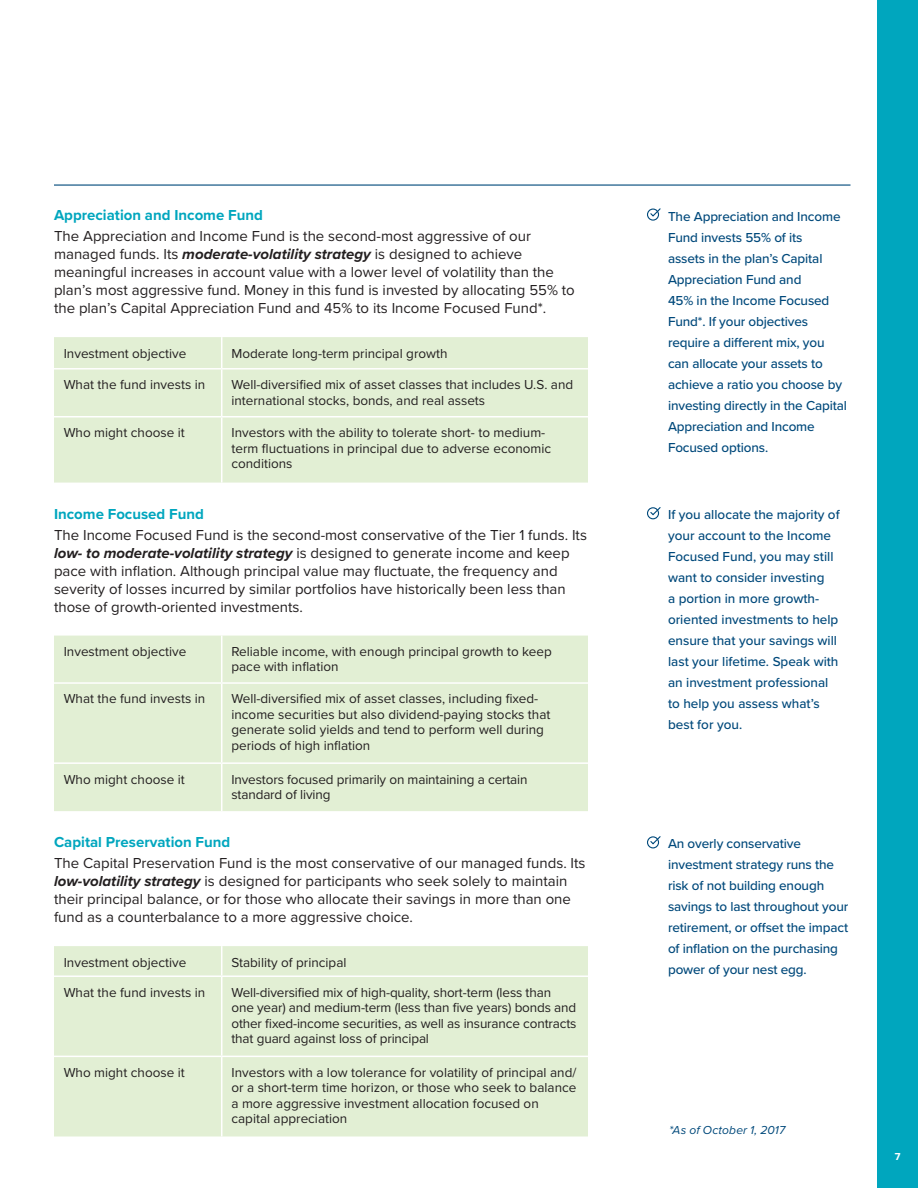
<style>
.page{position:relative;width:918px;height:1188px;background:#fff}
.page>*{position:absolute;margin:0;border:0;box-sizing:border-box;transform-origin:0 0}
.Text_10_12{font:15px/18px "Proxima Nova";color:#231f20}
.Head_3_New{font:700 15px "Proxima Nova";color:#00a6be}
.Table_Text_New{font:13.5px/15.6px "Proxima Nova";color:#231f20}
.GTK_Text_New{font:500 13.5px/21px "Proxima Nova";letter-spacing:-.01em;color:#00497b}
.Footnote_8pt{font:italic 12px "Proxima Nova";letter-spacing:.01em;color:#00497b}
.Page__s{font:700 10.5px "Proxima Nova";color:#fff}
.s1{font-weight:700;font-style:italic}
</style>
<div class="page">
<div style="left:54px;top:337px;width:534px;height:146px;background:#e2efd4"></div>
<hr style="left:221px;top:337px;width:1px;height:31px;background:#fff">
<hr style="left:54px;top:368px;width:168px;height:2px;background:#fff">
<hr style="left:222px;top:368px;width:366px;height:2px;background:#fff">
<hr style="left:221px;top:370px;width:1px;height:46px;background:#fff">
<hr style="left:54px;top:416px;width:168px;height:2px;background:#fff">
<hr style="left:222px;top:416px;width:366px;height:2px;background:#fff">
<hr style="left:221px;top:418px;width:1px;height:65px;background:#fff">
<div style="left:54px;top:636px;width:534px;height:175px;background:#e2efd4"></div>
<hr style="left:221px;top:636px;width:1px;height:46px;background:#fff">
<hr style="left:54px;top:682px;width:168px;height:2px;background:#fff">
<hr style="left:222px;top:682px;width:366px;height:2px;background:#fff">
<hr style="left:221px;top:684px;width:1px;height:78px;background:#fff">
<hr style="left:54px;top:762px;width:168px;height:2px;background:#fff">
<hr style="left:222px;top:762px;width:366px;height:2px;background:#fff">
<hr style="left:221px;top:764px;width:1px;height:47px;background:#fff">
<div style="left:54px;top:946px;width:534px;height:190px;background:#e2efd4"></div>
<svg style="left:221px;top:946px;width:1px;height:29px"></svg>
<hr style="left:54px;top:975px;width:168px;height:2px;background:#fff">
<hr style="left:222px;top:975px;width:366px;height:2px;background:#fff">
<hr style="left:221px;top:977px;width:1px;height:79px;background:#fff">
<hr style="left:54px;top:1056px;width:168px;height:1px;background:#fff">
<hr style="left:222px;top:1056px;width:366px;height:1px;background:#fff">
<hr style="left:221px;top:1057px;width:1px;height:79px;background:#fff">
<hr style="left:54px;top:184px;width:796px;height:2px;background:#00497b">
<div style="left:647px;top:209px;width:12px;height:12px;border:1px solid #00497b;border-radius:50%"></div>
<svg style="left:649px;top:208px;width:12px;height:9px"></svg>
<div style="left:647px;top:507px;width:12px;height:12px;border:1px solid #00497b;border-radius:50%"></div>
<svg style="left:649px;top:507px;width:12px;height:9px"></svg>
<div style="left:647px;top:836px;width:12px;height:12px;border:1px solid #00497b;border-radius:50%"></div>
<svg style="left:649px;top:836px;width:12px;height:9px"></svg>
<div style="left:878px;top:0;width:40px;height:1188px;background:#00a6be"></div>
<p class="Head_3_New" style="left:54px;top:204px;width:210px">Appreciation and Income Fund</p>
<p class="Text_10_12" style="left:54px;top:226px;width:522px">The Appreciation and Income Fund is the second-most aggressive of our managed funds. Its <span class="s1">moderate-volatility strategy</span> is designed to achieve meaningful increases in account value with a lower level of volatility than the plan’s most aggressive fund. Money in this fund is invested by allocating 55% to the plan’s Capital Appreciation Fund and 45% to its Income Focused Fund*.</p>
<p class="Table_Text_New" style="left:64px;top:345px;width:124px">Investment objective</p>
<p class="Table_Text_New" style="left:231px;top:345px;width:218px">Moderate long-term principal growth</p>
<p class="Table_Text_New" style="left:64px;top:376px;width:143px">What the fund invests in</p>
<p class="Table_Text_New" style="left:231px;top:376px;width:343px">Well-diversified mix of asset classes that includes U.S. and international stocks, bonds, and real assets</p>
<p class="Table_Text_New" style="left:64px;top:424px;width:123px">Who might choose it</p>
<p class="Table_Text_New" style="left:231px;top:424px;width:321px">Investors with the ability to tolerate short- to medium&shy;term fluctuations in principal due to adverse economic conditions</p>
<p class="Head_3_New" style="left:54px;top:502px;width:151px">Income Focused Fund</p>
<p class="Text_10_12" style="left:54px;top:525px;width:534px">The Income Focused Fund is the second-most conservative of the Tier 1 funds. Its <span class="s1">low- to moderate-volatility strategy</span> is designed to generate income and keep pace with inflation. Although principal value may fluctuate, the frequency and severity of losses incurred by similar portfolios have historically been less than those of growth-oriented investments.</p>
<p class="Table_Text_New" style="left:64px;top:643px;width:124px">Investment objective</p>
<p class="Table_Text_New" style="left:231px;top:643px;width:322px">Reliable income, with enough principal growth to keep pace with inflation</p>
<p class="Table_Text_New" style="left:64px;top:691px;width:143px">What the fund invests in</p>
<p class="Table_Text_New" style="left:231px;top:691px;width:321px">Well-diversified mix of asset classes, including fixed&shy;income securities but also dividend-paying stocks that generate solid yields and tend to perform well during periods of high inflation</p>
<p class="Table_Text_New" style="left:64px;top:771px;width:123px">Who might choose it</p>
<p class="Table_Text_New" style="left:231px;top:771px;width:298px">Investors focused primarily on maintaining a certain standard of living</p>
<p class="Head_3_New" style="left:54px;top:831px;width:178px">Capital Preservation Fund</p>
<p class="Text_10_12" style="left:54px;top:853px;width:533px">The Capital Preservation Fund is the most conservative of our managed funds. Its <span class="s1">low-volatility strategy</span> is designed for participants who seek solely to maintain their principal balance, or for those who allocate their savings in more than one fund as a counterbalance to a more aggressive choice.</p>
<p class="Table_Text_New" style="left:64px;top:954px;width:124px">Investment objective</p>
<p class="Table_Text_New" style="left:231px;top:954px;width:117px">Stability of principal</p>
<p class="Table_Text_New" style="left:64px;top:984px;width:143px">What the fund invests in</p>
<p class="Table_Text_New" style="left:231px;top:984px;width:347px">Well-diversified mix of high-quality, short-term (less than one year) and medium-term (less than five years) bonds and other fixed-income securities, as well as insurance contracts that guard against loss of principal</p>
<p class="Table_Text_New" style="left:64px;top:1064px;width:123px">Who might choose it</p>
<p class="Table_Text_New" style="left:231px;top:1064px;width:347px">Investors with a low tolerance for volatility of principal and/ or a short-term time horizon, or those who seek to balance a more aggressive investment allocation focused on capital appreciation</p>
<p class="GTK_Text_New" style="left:668px;top:205px;width:180px">The Appreciation and Income<br>Fund invests 55% of its<br>assets in the plan’s Capital<br>Appreciation Fund and<br>45% in the Income Focused<br>Fund*. If your objectives require a different mix, you can allocate your assets to achieve a ratio you choose by investing directly in the Capital<br>Appreciation and Income<br>Focused options.</p>
<p class="GTK_Text_New" style="left:668px;top:504px;width:173px">If you allocate the majority of your account to the Income<br>Focused Fund, you may still want to consider investing<br>a portion in more growth&shy;oriented investments to help ensure that your savings will last your lifetime. Speak with an investment professional to help you assess what’s best for you.</p>
<p class="GTK_Text_New" style="left:668px;top:833px;width:182px">An overly conservative investment strategy runs the risk of not building enough savings to last throughout your retirement, or offset the impact of inflation on the purchasing power of your nest egg.</p>
<p class="Footnote_8pt" style="left:669px;top:1121px;width:118px">*As of October 1, 2017</p>
<p class="Page__s" style="left:895px;top:1149px;width:7px">7</p>
</div>
